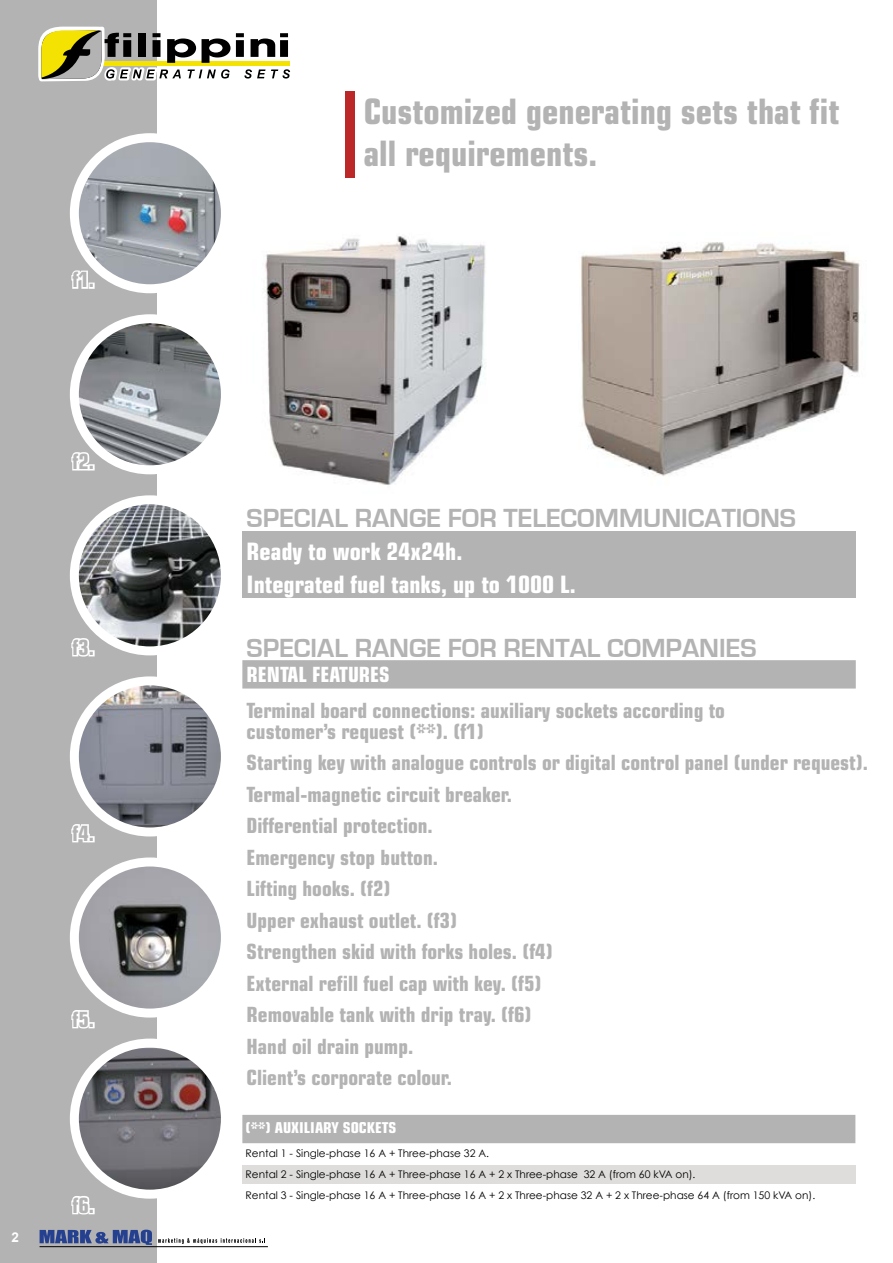
<style>
.page{position:relative;width:893px;height:1263px;background:#fff}
.page>*{position:absolute;margin:0;border:0;box-sizing:border-box;transform-origin:0 0}
.t1{font:700 condensed 35.1px/42px "Eurostile";color:#b3b3b3}
.t2{font:700 27px "Eurostile";color:#b3b3b3}
.t3{font:700 condensed 24px/33px "Eurostile";color:#fff}
.t4{font:700 condensed 21px/31.5px "Eurostile";color:#b3b3b3}
.t5{font:700 condensed 21px "Eurostile";color:#fff}
.t6{font:700 condensed 15px "Eurostile";color:#fff;scale:1.06 1}
.t7{font:700 13.5px "Arial";color:#fff}
.t8{font:10.5px/21px "Century Gothic";color:#000}
.s1{font-stretch:condensed;font-size:24px;color:#fff}
</style>
<div class="page">
<div style="left:242px;top:660px;width:614px;height:28px;background:#b3b3b3;border:2px solid #b3b3b3"></div>
<div style="left:242px;top:1115px;width:613px;height:28px;background:#b3b3b3"></div>
<div style="left:242px;top:1165px;width:614px;height:18px;background:#dedddc"></div>
<div style="left:242px;top:531px;width:614px;height:67px;background:#b3b3b3"></div>
<div style="left:345px;top:91px;width:10px;height:87px;background:#bc2728"></div>
<img style="left:264px;top:236px;width:222px;height:249px">
<img style="left:581px;top:242px;width:279px;height:234px">
<div style="left:0;top:0;width:157px;height:1263px;background:#b3b3b3"></div>
<img style="left:74px;top:143px;width:146px;height:146px">
<div style="left:70px;top:133px;width:160px;height:160px;border:9px solid #fff;border-radius:50%"></div>
<img style="left:74px;top:319px;width:151px;height:151px;border-radius:76px">
<div style="left:70px;top:314px;width:160px;height:160px;border:9px solid #fff;border-radius:50%"></div>
<img style="left:74px;top:500px;width:151px;height:151px;border-radius:76px">
<div style="left:70px;top:495px;width:160px;height:160px;border:9px solid #fff;border-radius:50%"></div>
<img style="left:74px;top:686px;width:146px;height:146px">
<div style="left:70px;top:676px;width:160px;height:160px;border:9px solid #fff;border-radius:50%"></div>
<img style="left:74px;top:1048px;width:146px;height:145px">
<div style="left:70px;top:1038px;width:160px;height:161px;border:9px solid #fff;border-radius:50%"></div>
<img style="left:74px;top:862px;width:151px;height:151px;border-radius:76px">
<div style="left:70px;top:857px;width:160px;height:160px;border:9px solid #fff;border-radius:50%"></div>
<svg style="left:38px;top:26px;width:253px;height:56px"></svg>
<svg style="left:71px;top:265px;width:24px;height:24px"></svg>
<svg style="left:71px;top:451px;width:24px;height:20px"></svg>
<svg style="left:71px;top:638px;width:24px;height:19px"></svg>
<svg style="left:71px;top:808px;width:24px;height:35px"></svg>
<svg style="left:71px;top:1010px;width:24px;height:19px"></svg>
<svg style="left:71px;top:1196px;width:24px;height:19px"></svg>
<svg style="left:40px;top:1229px;width:112px;height:16px"></svg>
<svg style="left:158px;top:1238px;width:107px;height:6px"></svg>
<hr style="left:40px;top:1246px;width:228px;height:1px;background:#000">
<p class="t4" style="left:73px;top:264px;width:23px">f1.</p>
<p class="t4" style="left:73px;top:445px;width:23px">f2.</p>
<p class="t4" style="left:73px;top:631px;width:23px">f3.</p>
<p class="t4" style="left:73px;top:817px;width:23px">f4.</p>
<p class="t4" style="left:73px;top:1003px;width:23px">f5.</p>
<p class="t7" style="left:11px;top:1229px;width:9px">2</p>
<p class="t4" style="left:73px;top:1189px;width:23px">f6.</p>
<h1 class="t1" style="left:364px;top:90px;width:477px">Customized generating sets that fit all requirements.</h1>
<p class="t2" style="left:247px;top:503px;width:608px">SPECIAL RANGE FOR TELECOMMUNICATIONS<span class="s1">Prêt à</span></p>
<p class="t3" style="left:247px;top:534px;width:331px">Ready to work 24x24h.<br>Integrated fuel tanks, up to 1000 L.</p>
<p class="t2" style="left:247px;top:633px;width:511px">SPECIAL RANGE FOR RENTAL COMPANIES</p>
<p class="t5" style="left:247px;top:661px;width:145px">RENTAL FEATURES</p>
<p class="t4" style="left:247px;top:699px;width:480px;line-height:21px">Terminal board connections: auxiliary sockets according to customer’s request (**). (f1)</p>
<p class="t4" style="left:247px;top:747px;width:623px">Starting key with analogue controls or digital control panel (under request).<br>Termal-magnetic circuit breaker.<br>Differential protection.<br>Emergency stop button.<br>Lifting hooks. (f2)<br>Upper exhaust outlet. (f3)<br>Strengthen skid with forks holes. (f4)<br>External refill fuel cap with key. (f5)<br>Removable tank with drip tray. (f6)<br>Hand oil drain pump.<br>Client’s corporate colour.</p>
<p class="t6" style="left:246px;top:1118px;width:144px">(**) AUXILIARY SOCKETS</p>
<p class="t8" style="left:246px;top:1142px;width:571px">Rental 1 - Single-phase 16 A + Three-phase 32 A.<br>Rental 2 - Single-phase 16 A + Three-phase 16 A + 2 x Three-phase 32 A (from 60 kVA on).<br>Rental 3 - Single-phase 16 A + Three-phase 16 A + 2 x Three-phase 32 A + 2 x Three-phase 64 A (from 150 kVA on).</p>
</div>
